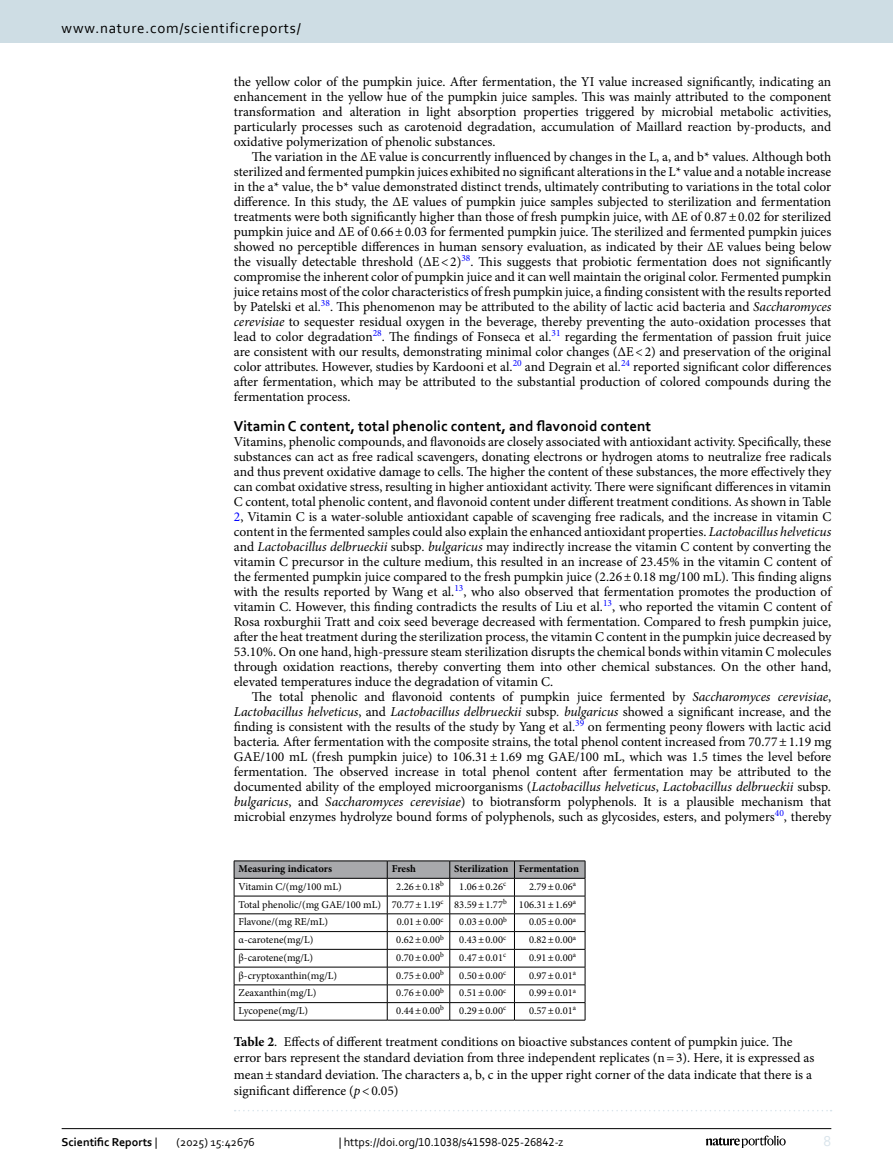
<style>
.page{position:relative;width:893px;height:1174px;background:#fff}
.page>*{position:absolute;margin:0;border:0;box-sizing:border-box;transform-origin:0 0}
.Head_2{font:700 15px "Corbel";color:#000}
.t1{font:15px "Corbel";letter-spacing:.05em;color:#000}
.t2{font:15px "Corbel";color:#d9e4eb}
.Body_Text_Indent{font:13.5px/15px "Minion Pro";letter-spacing:-.005em;color:#000;text-align:justify}
.Body_Text{font:13.5px/15px "Minion Pro";color:#000;text-align:justify}
.Table_Caption{font:13.5px/16.5px "Minion Pro";color:#000}
.t3{font:12px "Corbel";color:#000}
.t4{font:700 12px "Corbel";color:#000}
.Table_Body{font:10.5px "Minion Pro";color:#000}
.Table_Head{font:700 10.5px "Minion Pro";color:#000}
.s1{font-style:italic}
.s2{color:#00f}
.s3{font-weight:700}
.s4{font-weight:400}
</style>
<div class="page">
<hr style="left:234px;top:860px;width:153px;height:1px;background:#000">
<hr style="left:387px;top:860px;width:63px;height:1px;background:#000">
<hr style="left:450px;top:860px;width:64px;height:1px;background:#000">
<hr style="left:514px;top:860px;width:71px;height:1px;background:#000">
<hr style="left:387px;top:1020px;width:63px;height:1px;background:#000">
<hr style="left:450px;top:1020px;width:64px;height:1px;background:#000">
<svg style="left:234px;top:861px;width:352px;height:159px"></svg>
<hr style="left:514px;top:1020px;width:71px;height:1px;background:#000">
<hr style="left:234px;top:1020px;width:153px;height:1px;background:#000">
<svg style="left:235px;top:1110px;width:597px;height:1px"></svg>
<hr style="left:62px;top:1128px;width:769px;height:1px;background:#000">
<svg style="left:706px;top:1135px;width:80px;height:12px"></svg>
<div style="left:0;top:0;width:893px;height:43px;background:#cedde4"></div>
<p class="t1" style="left:62px;top:18px;width:241px">www.nature.com/scientificreports/</p>
<p class="Body_Text_Indent" style="left:234px;top:74px;width:599px">the yellow color of the pumpkin juice. After fermentation, the YI value increased significantly, indicating an enhancement in the yellow hue of the pumpkin juice samples. This was mainly attributed to the component transformation and alteration in light absorption properties triggered by microbial metabolic activities, particularly processes such as carotenoid degradation, accumulation of Maillard reaction by-products, and oxidative polymerization of phenolic substances.</p>
<p class="Body_Text_Indent" style="left:234px;top:149px;width:599px;text-indent:18px">The variation in the ΔE value is concurrently influenced by changes in the L, a, and b* values. Although both sterilized and fermented pumpkin juices exhibited no significant alterations in the L* value and a notable increase in the a* value, the b* value demonstrated distinct trends, ultimately contributing to variations in the total color difference. In this study, the ΔE values of pumpkin juice samples subjected to sterilization and fermentation treatments were both significantly higher than those of fresh pumpkin juice, with ΔE of 0.87±0.02 for sterilized pumpkin juice and ΔE of 0.66±0.03 for fermented pumpkin juice. The sterilized and fermented pumpkin juices showed no perceptible differences in human sensory evaluation, as indicated by their ΔE values being below the visually detectable threshold (ΔE&lt;2)<sup>38</sup>. This suggests that probiotic fermentation does not significantly compromise the inherent color of pumpkin juice and it can well maintain the original color. Fermented pumpkin juice retains most of the color characteristics of fresh pumpkin juice, a finding consistent with the results reported by Patelski et al.<sup>38</sup>. This phenomenon may be attributed to the ability of lactic acid bacteria and <span class="s1">Saccharomyces cerevisiae</span> to sequester residual oxygen in the beverage, thereby preventing the auto-oxidation processes that lead to color degradation<sup>28</sup>. The findings of Fonseca et al.<sup>31</sup> regarding the fermentation of passion fruit juice are consistent with our results, demonstrating minimal color changes (ΔE&lt;2) and preservation of the original color attributes. However, studies by Kardooni et al.<sup>20</sup> and Degrain et al.<sup>24</sup> reported significant color differences after fermentation, which may be attributed to the substantial production of colored compounds during the fermentation process.</p>
<p class="Head_2" style="left:234px;top:416px;width:419px">Vitamin C content, total phenolic content, and flavonoid content</p>
<p class="Body_Text" style="left:234px;top:434px;width:600px">Vitamins, phenolic compounds, and flavonoids are closely associated with antioxidant activity. Specifically, these substances can act as free radical scavengers, donating electrons or hydrogen atoms to neutralize free radicals and thus prevent oxidative damage to cells. The higher the content of these substances, the more effectively they can combat oxidative stress, resulting in higher antioxidant activity. There were significant differences in vitamin C content, total phenolic content, and flavonoid content under different treatment conditions. As shown in Table <span class="s2">2</span>, Vitamin C is a water-soluble antioxidant capable of scavenging free radicals, and the increase in vitamin C content in the fermented samples could also explain the enhanced antioxidant properties. <span class="s1">Lactobacillus helveticus </span>and <span class="s1">Lactobacillus delbrueckii</span> subsp<span class="s1">. bulgaricus</span> may indirectly increase the vitamin C content by converting the vitamin C precursor in the culture medium, this resulted in an increase of 23.45% in the vitamin C content of the fermented pumpkin juice compared to the fresh pumpkin juice (2.26±0.18 mg/100 mL). This finding aligns with the results reported by Wang et al.<sup>13</sup>, who also observed that fermentation promotes the production of vitamin C. However, this finding contradicts the results of Liu et al.<sup>13</sup>, who reported the vitamin C content of Rosa roxburghii Tratt and coix seed beverage decreased with fermentation. Compared to fresh pumpkin juice, after the heat treatment during the sterilization process, the vitamin C content in the pumpkin juice decreased by 53.10%. On one hand, high-pressure steam sterilization disrupts the chemical bonds within vitamin C molecules through oxidation reactions, thereby converting them into other chemical substances. On the other hand, elevated temperatures induce the degradation of vitamin C.</p>
<p class="Body_Text_Indent" style="left:234px;top:689px;width:599px;text-indent:18px">The total phenolic and flavonoid contents of pumpkin juice fermented by <span class="s1">Saccharomyces cerevisiae</span>, <span class="s1">Lactobacillus helveticus</span>, and <span class="s1">Lactobacillus delbrueckii</span> subsp<span class="s1">. bulgaricus</span> showed a significant increase, and the finding is consistent with the results of the study by Yang et al.<sup>39</sup> on fermenting peony flowers with lactic acid bacteria<span class="s1">.</span> After fermentation with the composite strains, the total phenol content increased from 70.77±1.19 mg GAE/100 mL (fresh pumpkin juice) to 106.31±1.69 mg GAE/100 mL, which was 1.5 times the level before fermentation. The observed increase in total phenol content after fermentation may be attributed to the documented ability of the employed microorganisms (<span class="s1">Lactobacillus helveticus</span>, <span class="s1">Lactobacillus delbrueckii</span> subsp<span class="s1">. bulgaricus</span>, and <span class="s1">Saccharomyces cerevisiae</span>) to biotransform polyphenols. It is a plausible mechanism that microbial enzymes hydrolyze bound forms of polyphenols, such as glycosides, esters, and polymers<sup>40</sup>, thereby</p>
<p class="Table_Head" style="left:239px;top:861px;width:95px">Measuring indicators</p>
<p class="Table_Head" style="left:392px;top:861px;width:26px">Fresh</p>
<p class="Table_Head" style="left:454px;top:861px;width:56px">Sterilization</p>
<p class="Table_Head" style="left:519px;top:861px;width:61px">Fermentation</p>
<p class="Table_Body" style="left:239px;top:879px;width:105px">Vitamin C/(mg/100 mL)</p>
<p class="Table_Body" style="left:396px;top:879px;width:49px">2.26±0.18<sup>b</sup></p>
<p class="Table_Body" style="left:459px;top:879px;width:48px">1.06±0.26<sup>c</sup></p>
<p class="Table_Body" style="left:529px;top:879px;width:48px">2.79±0.06<sup>a</sup></p>
<p class="Table_Body" style="left:239px;top:897px;width:144px">Total phenolic/(mg GAE/100 mL)</p>
<p class="Table_Body" style="left:392px;top:897px;width:53px">70.77±1.19<sup>c</sup></p>
<p class="Table_Body" style="left:454px;top:897px;width:54px">83.59±1.77<sup>b</sup></p>
<p class="Table_Body" style="left:519px;top:897px;width:59px">106.31±1.69<sup>a</sup></p>
<p class="Table_Body" style="left:239px;top:915px;width:91px">Flavone/(mg RE/mL)</p>
<p class="Table_Body" style="left:397px;top:915px;width:48px">0.01±0.00<sup>c</sup></p>
<p class="Table_Body" style="left:459px;top:915px;width:49px">0.03±0.00<sup>b</sup></p>
<p class="Table_Body" style="left:529px;top:915px;width:48px">0.05±0.00<sup>a</sup></p>
<p class="Table_Body" style="left:239px;top:932px;width:76px">α-carotene(mg/L)</p>
<p class="Table_Body" style="left:396px;top:932px;width:49px">0.62±0.00<sup>b</sup></p>
<p class="Table_Body" style="left:459px;top:932px;width:48px">0.43±0.00<sup>c</sup></p>
<p class="Table_Body" style="left:529px;top:932px;width:48px">0.82±0.00<sup>a</sup></p>
<p class="Table_Body" style="left:239px;top:950px;width:76px">β-carotene(mg/L)</p>
<p class="Table_Body" style="left:396px;top:950px;width:49px">0.70±0.00<sup>b</sup></p>
<p class="Table_Body" style="left:459px;top:950px;width:48px">0.47±0.01<sup>c</sup></p>
<p class="Table_Body" style="left:529px;top:950px;width:48px">0.91±0.00<sup>a</sup></p>
<p class="Table_Body" style="left:239px;top:968px;width:100px">β-cryptoxanthin(mg/L)</p>
<p class="Table_Body" style="left:396px;top:968px;width:49px">0.75±0.00<sup>b</sup></p>
<p class="Table_Body" style="left:459px;top:968px;width:48px">0.50±0.00<sup>c</sup></p>
<p class="Table_Body" style="left:529px;top:968px;width:48px">0.97±0.01<sup>a</sup></p>
<p class="Table_Body" style="left:239px;top:986px;width:79px">Zeaxanthin(mg/L)</p>
<p class="Table_Body" style="left:396px;top:986px;width:49px">0.76±0.00<sup>b</sup></p>
<p class="Table_Body" style="left:459px;top:986px;width:48px">0.51±0.00<sup>c</sup></p>
<p class="Table_Body" style="left:529px;top:986px;width:48px">0.99±0.01<sup>a</sup></p>
<p class="Table_Body" style="left:239px;top:1003px;width:71px">Lycopene(mg/L)</p>
<p class="Table_Body" style="left:396px;top:1003px;width:49px">0.44±0.00<sup>b</sup></p>
<p class="Table_Body" style="left:459px;top:1003px;width:48px">0.29±0.00<sup>c</sup></p>
<p class="Table_Body" style="left:529px;top:1003px;width:48px">0.57±0.01<sup>a</sup></p>
<p class="Table_Caption" style="left:234px;top:1033px;width:582px"><span class="s3">Table 2</span>. Effects of different treatment conditions on bioactive substances content of pumpkin juice. The error bars represent the standard deviation from three independent replicates (n=3). Here, it is expressed as mean±standard deviation. The characters a, b, c in the upper right corner of the data indicate that there is a significant difference (<span class="s1">p</span>&lt;0.05)</p>
<p class="t4" style="left:62px;top:1134px;width:97px">Scientific Reports <span class="s4">|</span></p>
<p class="t3" style="left:177px;top:1134px;width:80px">(2025) 15:42676</p>
<p class="t3" style="left:339px;top:1134px;width:226px">| https://doi.org/10.1038/s41598-025-26842-z</p>
<p class="t2" style="left:824px;top:1132px;width:9px">8</p>
</div>
